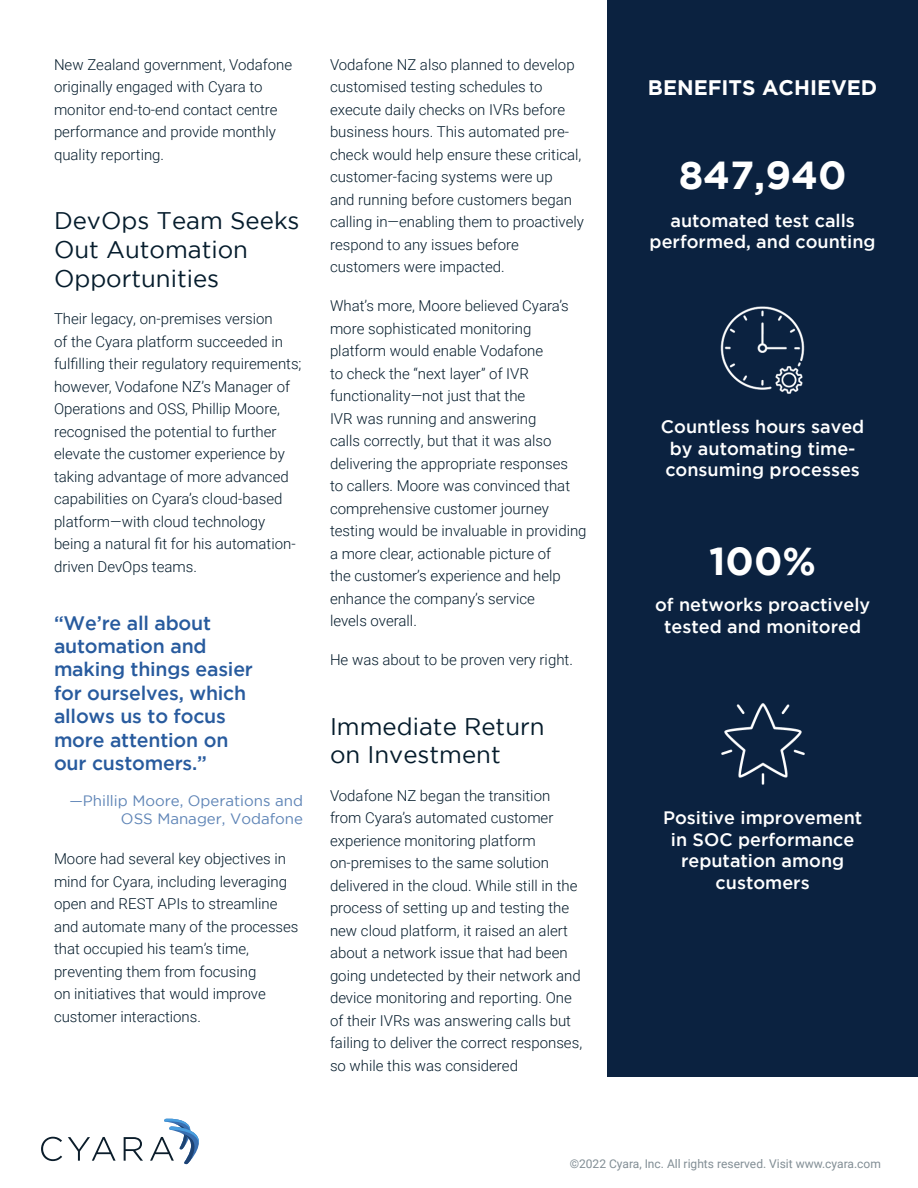
<style>
.page{position:relative;width:918px;height:1188px;background:#fff}
.page>*{position:absolute;margin:0;border:0;box-sizing:border-box;transform-origin:0 0}
.Main_Headline{font:700 39px "Gotham";color:#fff}
.Subhead_Gray{font:24px/28.8px "Gotham";color:#051c2c}
.Paragraph_text{font:700 21px "Gotham";color:#fff}
.t1{font:500 19.5px/23.4px "Gotham";letter-spacing:-.01em;color:#285b9e}
.Subhead{font:500 18px/21.6px "Gotham";color:#fff;text-align:center}
.Paragraph_text-2{font:300 15px/22.5px "Roboto";color:#051c2c}
.Quote_attribution{font:15px/18px "Gotham";color:#5e84b6;text-align:right}
.Copyright{font:12px "Roboto";color:#828e95}
</style>
<div class="page">
<div style="left:607px;top:0;width:311px;height:1077px;background:#0b2240"></div>
<img style="left:721px;top:703px;width:84px;height:82px">
<img style="left:720px;top:306px;width:85px;height:88px">
<svg style="left:41px;top:1137px;width:21px;height:24px"></svg>
<svg style="left:68px;top:1137px;width:48px;height:24px"></svg>
<svg style="left:124px;top:1137px;width:19px;height:24px"></svg>
<svg style="left:150px;top:1118px;width:49px;height:46px"></svg>
<p class="Paragraph_text-2" style="left:54px;top:53px;width:240px">New Zealand government, Vodafone originally engaged with Cyara to monitor end-to-end contact centre performance and provide monthly quality reporting.</p>
<p class="Subhead_Gray" style="left:54px;top:206px;width:247px">DevOps Team Seeks<br>Out Automation<br>Opportunities</p>
<p class="Paragraph_text-2" style="left:54px;top:307px;width:249px">Their legacy, on-premises version<br>of the Cyara platform succeeded in fulfilling their regulatory requirements; however, Vodafone NZ’s Manager of Operations and OSS, Phillip Moore, recognised the potential to further elevate the customer experience by taking advantage of more advanced capabilities on Cyara’s cloud-based platform—with cloud technology being a natural fit for his automation&shy;driven DevOps teams.</p>
<p class="t1" style="left:54px;top:610px;width:200px">“We’re all about automation and making things easier for ourselves, which allows us to focus more attention on our customers.”</p>
<p class="Quote_attribution" style="left:69px;top:791px;width:235px">—Phillip Moore, Operations and<br>OSS Manager, Vodafone</p>
<p class="Paragraph_text-2" style="left:54px;top:847px;width:246px">Moore had several key objectives in mind for Cyara, including leveraging open and REST APIs to streamline and automate many of the processes that occupied his team’s time, preventing them from focusing<br>on initiatives that would improve customer interactions.</p>
<p class="Paragraph_text-2" style="left:330px;top:53px;width:255px">Vodafone NZ also planned to develop customised testing schedules to execute daily checks on IVRs before business hours. This automated pre&shy;check would help ensure these critical, customer-facing systems were up<br>and running before customers began calling in—enabling them to proactively respond to any issues before customers were impacted.</p>
<p class="Paragraph_text-2" style="left:330px;top:294px;width:258px">What’s more, Moore believed Cyara’s more sophisticated monitoring platform would enable Vodafone<br>to check the “next layer” of IVR functionality—not just that the<br>IVR was running and answering<br>calls correctly, but that it was also delivering the appropriate responses<br>to callers. Moore was convinced that comprehensive customer journey testing would be invaluable in providing a more clear, actionable picture of<br>the customer’s experience and help enhance the company’s service<br>levels overall.</p>
<p class="Paragraph_text-2" style="left:330px;top:648px;width:244px">He was about to be proven very right.</p>
<p class="Subhead_Gray" style="left:330px;top:711px;width:216px">Immediate Return on Investment</p>
<p class="Paragraph_text-2" style="left:330px;top:784px;width:254px">Vodafone NZ began the transition from Cyara’s automated customer experience monitoring platform on-premises to the same solution delivered in the cloud. While still in the process of setting up and testing the new cloud platform, it raised an alert about a network issue that had been going undetected by their network and device monitoring and reporting. One of their IVRs was answering calls but failing to deliver the correct responses, so while this was considered</p>
<p class="Paragraph_text" style="left:648px;top:75px;width:231px">BENEFITS ACHIEVED</p>
<p class="Main_Headline" style="left:679px;top:153px;width:169px">847,940</p>
<p class="Subhead" style="left:650px;top:209px;width:228px">automated test calls performed, and counting</p>
<p class="Subhead" style="left:661px;top:416px;width:205px;text-align:left">Countless hours saved by automating time&shy;consuming processes</p>
<p class="Main_Headline" style="left:709px;top:539px;width:108px">100%</p>
<p class="Subhead" style="left:655px;top:594px;width:217px">of networks proactively tested and monitored</p>
<p class="Subhead" style="left:663px;top:807px;width:201px">Positive improvement in SOC performance reputation among customers</p>
<p class="Copyright" style="left:570px;top:1155px;width:313px">©2022 Cyara, Inc. All rights reserved. Visit www.cyara.com</p>
</div>
